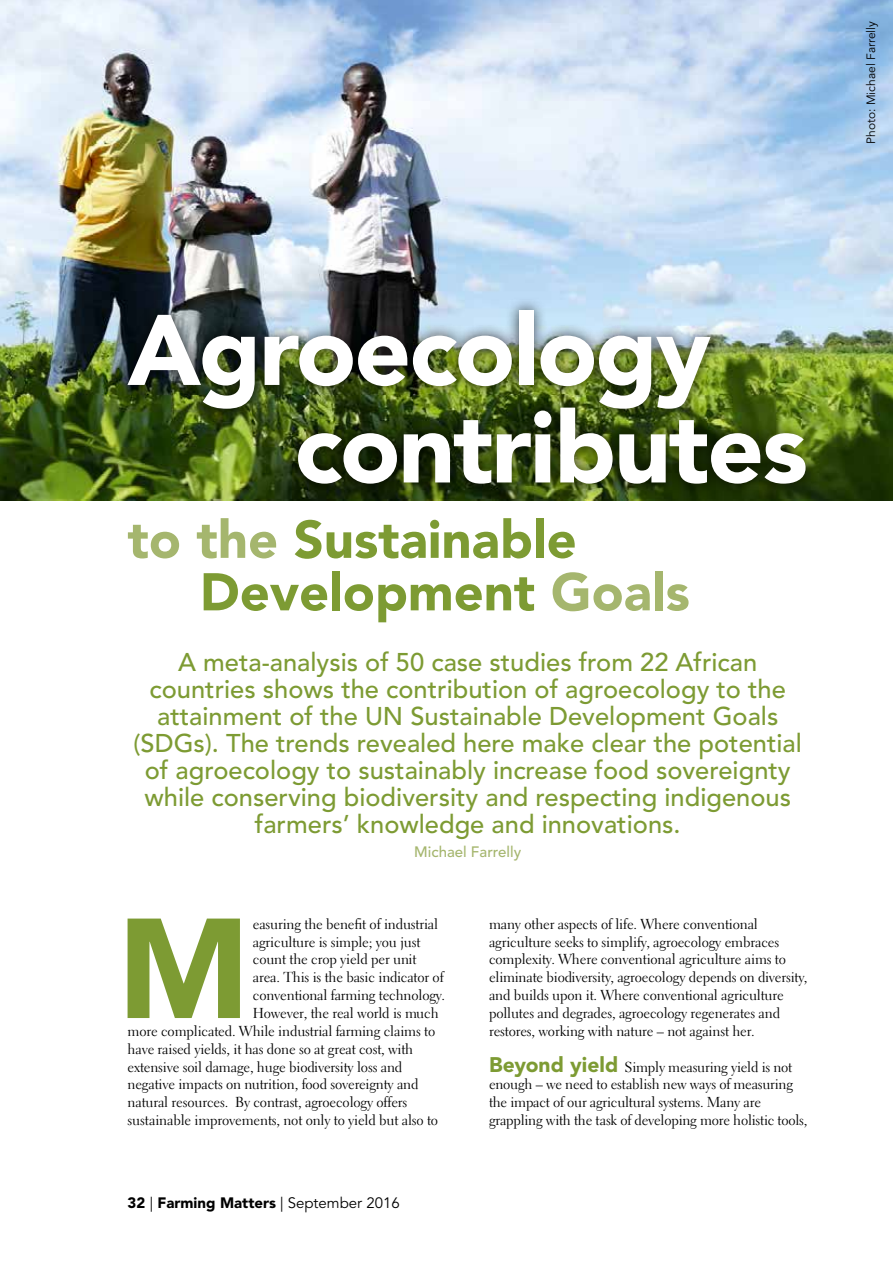
<style>
.page{position:relative;width:893px;height:1263px;background:#fff}
.page>*{position:absolute;margin:0;border:0;box-sizing:border-box;transform-origin:0 0}
.t1{font:900 140.4px "Avenir LT Std";color:#7d9b33}
.t2{font:900 99px/97.5px "Avenir LT Std";letter-spacing:-.02em;color:#fff}
.t3{font:900 52.5px/52.5px "Avenir LT Std";color:#7d9b33}
.t4{font:500 25.5px/27px "Avenir LT Std";color:#7d9b33;text-align:center}
.t5{font:900 15px "Avenir LT Std";color:#000}
.t6{font:500 15px "Avenir LT Std";color:#a5b66e}
.t7{font:14.4px/17.9px "Electra LT Std";letter-spacing:-.01em;color:#000}
.t8{font:12px "Avenir LT Std";color:#000}
.s1{color:#a5b66e}
.s2{font-weight:400}
.s3{font-family:"Avenir LT Std";font-weight:900;font-size:21px;color:#7d9b33}
</style>
<div class="page">
<img style="left:0;top:0;width:893px;height:500px">
<div style="left:115px;top:296px;width:704px;height:202px;background:#000;opacity:.75"></div>
<p class="t8" style="left:864px;top:144px;width:124px;rotate:-90deg">Photo: Michael Farrelly</p>
<h2 class="t2" style="left:294px;top:301px;width:515px;text-indent:-167px">Agroecology contributes</h2>
<h3 class="t3" style="left:200px;top:513px;width:491px;text-indent:-72px"><span class="s1">to the</span> Sustainable<br>Development <span class="s1">Goals</span></h3>
<p class="t4" style="left:134px;top:650px;width:670px">A meta-analysis of 50 case studies from 22 African countries shows the contribution of agroecology to the attainment of the UN Sustainable Development Goals (SDGs). The trends revealed here make clear the potential of agroecology to sustainably increase food sovereignty while conserving biodiversity and respecting indigenous farmers’ knowledge and innovations.</p>
<p class="t6" style="left:414px;top:843px;width:108px">Michael Farrelly</p>
<h1 class="t1" style="left:117px;top:884px;width:134px">M</h1>
<p class="t7" style="left:253px;top:915px;width:187px">easuring the benefit of industrial</p>
<p class="t7" style="left:253px;top:933px;width:169px">agriculture is simple; you just</p>
<p class="t7" style="left:253px;top:951px;width:165px">count the crop yield per unit</p>
<p class="t7" style="left:253px;top:968px;width:192px">area. This is the basic indicator of</p>
<p class="t7" style="left:253px;top:986px;width:194px">conventional farming technology.</p>
<p class="t7" style="left:253px;top:1004px;width:187px">However, the real world is much</p>
<p class="t7" style="left:128px;top:1022px;width:309px">more complicated. While industrial farming claims to</p>
<p class="t7" style="left:128px;top:1040px;width:287px">have raised yields, it has done so at great cost, with</p>
<p class="t7" style="left:128px;top:1058px;width:276px">extensive soil damage, huge biodiversity loss and</p>
<p class="t7" style="left:128px;top:1076px;width:293px">negative impacts on nutrition, food sovereignty and</p>
<p class="t7" style="left:128px;top:1093px;width:281px">natural resources. By contrast, agroecology offers</p>
<p class="t7" style="left:128px;top:1111px;width:312px">sustainable improvements, not only to yield but also to</p>
<p class="t5" style="left:128px;top:1193px;width:274px">32 <span class="s2">|</span> Farming Matters <span class="s2">| September 2016</span></p>
<p class="t7" style="left:489px;top:915px;width:320px">many other aspects of life. Where conventional agriculture seeks to simplify, agroecology embraces complexity. Where conventional agriculture aims to eliminate biodiversity, agroecology depends on diversity, and builds upon it. Where conventional agriculture pollutes and degrades, agroecology regenerates and restores, working with nature – not against her.</p>
<p class="t7" style="left:489px;top:1058px;width:320px"><span class="s3">Beyond yield</span> Simply measuring yield is not enough – we need to establish new ways of measuring the impact of our agricultural systems. Many are grappling with the task of developing more holistic tools,</p>
</div>
